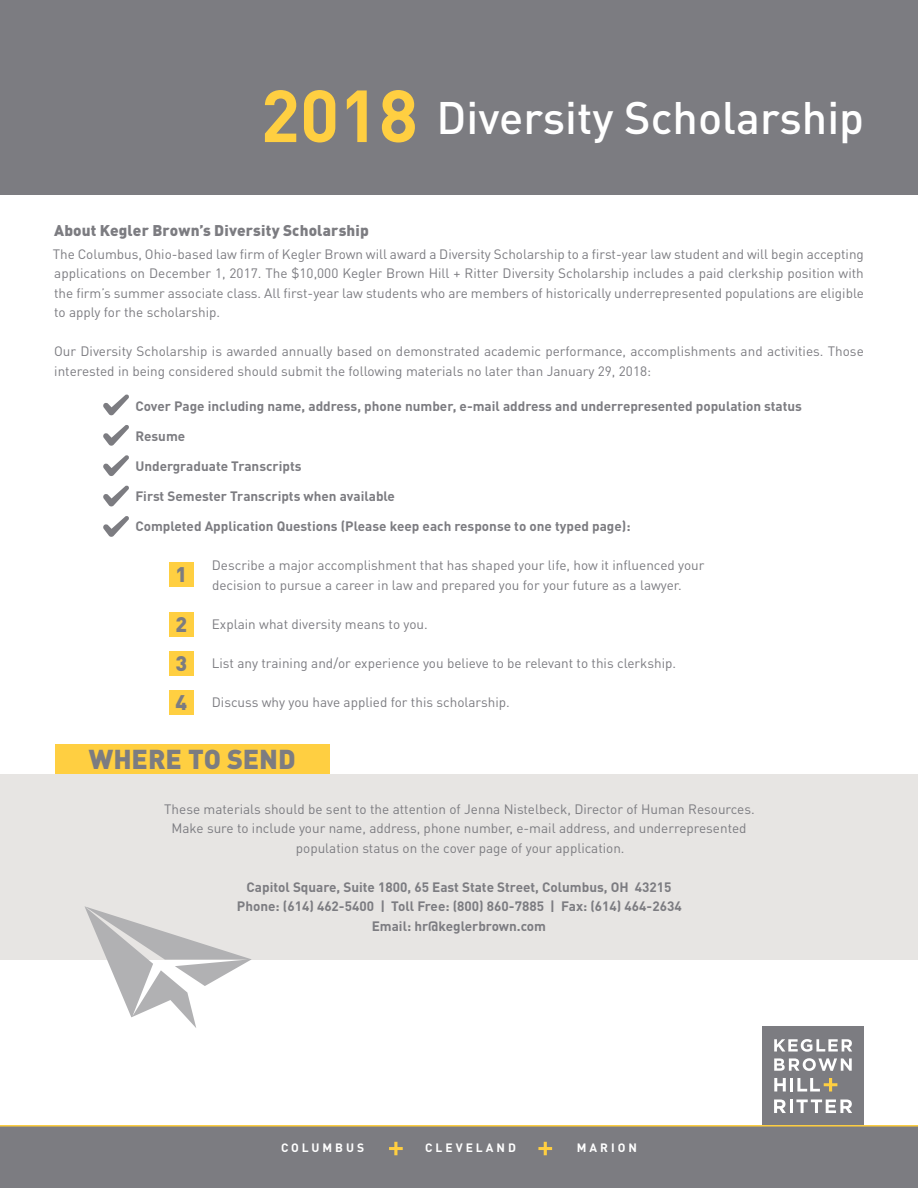
<style>
.page{position:relative;width:918px;height:1188px;background:#fff}
.page>*{position:absolute;margin:0;border:0;box-sizing:border-box;transform-origin:0 0}
.t1{font:500 45px "DIN Pro";color:#fff}
.t2{font:900 27px "DIN Pro";color:#7c7c81}
.t3{font:900 20.85px/39px "DIN Pro";color:#7c7c81;text-align:justify}
.t4{font:900 15.3px "DIN Pro";letter-spacing:.01em;color:#7c7c81}
.t5{font:13.5px/19.5px "DIN Pro";color:#7c7c81}
.t6{font:700 13.5px/19.5px "DIN Pro";color:#7c7c81;text-align:center}
.t7{font:700 12px "DIN Pro";letter-spacing:.25em;color:#fff}
.s1{font-weight:700;font-size:72.45px;color:#ffcf41}
</style>
<div class="page">
<div style="left:0;top:0;width:918px;height:194px;background:#7c7c81"></div>
<div style="left:0;top:1125px;width:918px;height:63px;background:#7c7c81"></div>
<div style="left:762px;top:1026px;width:102px;height:99px;background:#7c7c81"></div>
<hr style="left:790px;top:1099px;width:3px;height:14px;background:#fff">
<svg style="left:774px;top:1039px;width:78px;height:13px"></svg>
<svg style="left:774px;top:1099px;width:12px;height:14px"></svg>
<svg style="left:796px;top:1099px;width:56px;height:14px"></svg>
<svg style="left:774px;top:1058px;width:78px;height:13px"></svg>
<svg style="left:774px;top:1078px;width:12px;height:14px"></svg>
<hr style="left:790px;top:1078px;width:3px;height:14px;background:#fff">
<svg style="left:797px;top:1078px;width:40px;height:14px"></svg>
<svg style="left:389px;top:1142px;width:14px;height:13px"></svg>
<svg style="left:538px;top:1142px;width:14px;height:13px"></svg>
<hr style="left:0;top:1125px;width:918px;height:2px;background:#ffcf41">
<div style="left:55px;top:744px;width:274px;height:30px;background:#ffcf41"></div>
<div style="left:0;top:774px;width:918px;height:186px;background:#e7e5e3"></div>
<svg style="left:85px;top:906px;width:167px;height:122px"></svg>
<div style="left:169px;top:562px;width:25px;height:25px;background:#ffcf41"></div>
<div style="left:169px;top:612px;width:25px;height:25px;background:#ffcf41"></div>
<div style="left:169px;top:651px;width:25px;height:25px;background:#ffcf41"></div>
<div style="left:169px;top:690px;width:25px;height:25px;background:#ffcf41"></div>
<svg style="left:103px;top:425px;width:26px;height:21px"></svg>
<svg style="left:103px;top:455px;width:26px;height:21px"></svg>
<svg style="left:103px;top:485px;width:26px;height:22px"></svg>
<svg style="left:103px;top:516px;width:26px;height:21px"></svg>
<svg style="left:103px;top:394px;width:26px;height:22px"></svg>
<h1 class="t1" style="left:261px;top:87px;width:605px"><span class="s1">2018</span> Diversity Scholarship</h1>
<p class="t4" style="left:54px;top:220px;width:316px">About Kegler Brown’s Diversity Scholarship</p>
<p class="t5" style="left:53px;top:244px;width:813px;text-align:justify">The Columbus, Ohio-based law firm of Kegler Brown will award a Diversity Scholarship to a first-year law student and will begin accepting applications on December 1, 2017. The $10,000 Kegler Brown Hill + Ritter Diversity Scholarship includes a paid clerkship position with the firm’s summer associate class. All first-year law students who are members of historically underrepresented populations are eligible to apply for the scholarship.</p>
<p class="t5" style="left:54px;top:341px;width:811px">Our Diversity Scholarship is awarded annually based on demonstrated academic performance, accomplishments and activities. Those interested in being considered should submit the following materials no later than January 29, 2018:</p>
<p class="t6" style="left:135px;top:396px;width:668px">Cover Page including name, address, phone number, e-mail address and underrepresented population status</p>
<p class="t6" style="left:135px;top:426px;width:51px">Resume</p>
<p class="t6" style="left:135px;top:456px;width:168px">Undergraduate Transcripts</p>
<p class="t6" style="left:135px;top:486px;width:261px">First Semester Transcripts when available</p>
<p class="t6" style="left:135px;top:516px;width:497px">Completed Application Questions (Please keep each response to one typed page):</p>
<p class="t5" style="left:212px;top:555px;width:494px">Describe a major accomplishment that has shaped your life, how it influenced your decision to pursue a career in law and prepared you for your future as a lawyer.</p>
<p class="t5" style="left:212px;top:614px;width:217px">Explain what diversity means to you.</p>
<p class="t5" style="left:212px;top:653px;width:466px">List any training and/or experience you believe to be relevant to this clerkship.</p>
<p class="t5" style="left:212px;top:692px;width:300px">Discuss why you have applied for this scholarship.</p>
<h3 class="t3" style="left:175px;top:554px;width:13px">1</h3>
<h3 class="t3" style="left:175px;top:604px;width:13px">2<br>3<br>4</h3>
<h2 class="t2" style="left:89px;top:741px;width:208px">WHERE TO SEND</h2>
<p class="t5" style="left:164px;top:798px;width:592px;text-align:center">These materials should be sent to the attention of Jenna Nistelbeck, Director of Human Resources.<br>Make sure to include your name, address, phone number, e-mail address, and underrepresented population status on the cover page of your application.</p>
<p class="t6" style="left:237px;top:876px;width:446px">Capitol Square, Suite 1800, 65 East State Street, Columbus, OH 43215<br>Phone: (614) 462-5400 | Toll Free: (800) 860-7885 | Fax: (614) 464-2634<br>Email: hr@keglerbrown.com</p>
<p class="t7" style="left:281px;top:1140px;width:85px">COLUMBUS</p>
<p class="t7" style="left:425px;top:1140px;width:92px">CLEVELAND</p>
<p class="t7" style="left:577px;top:1140px;width:62px">MARION</p>
</div>
